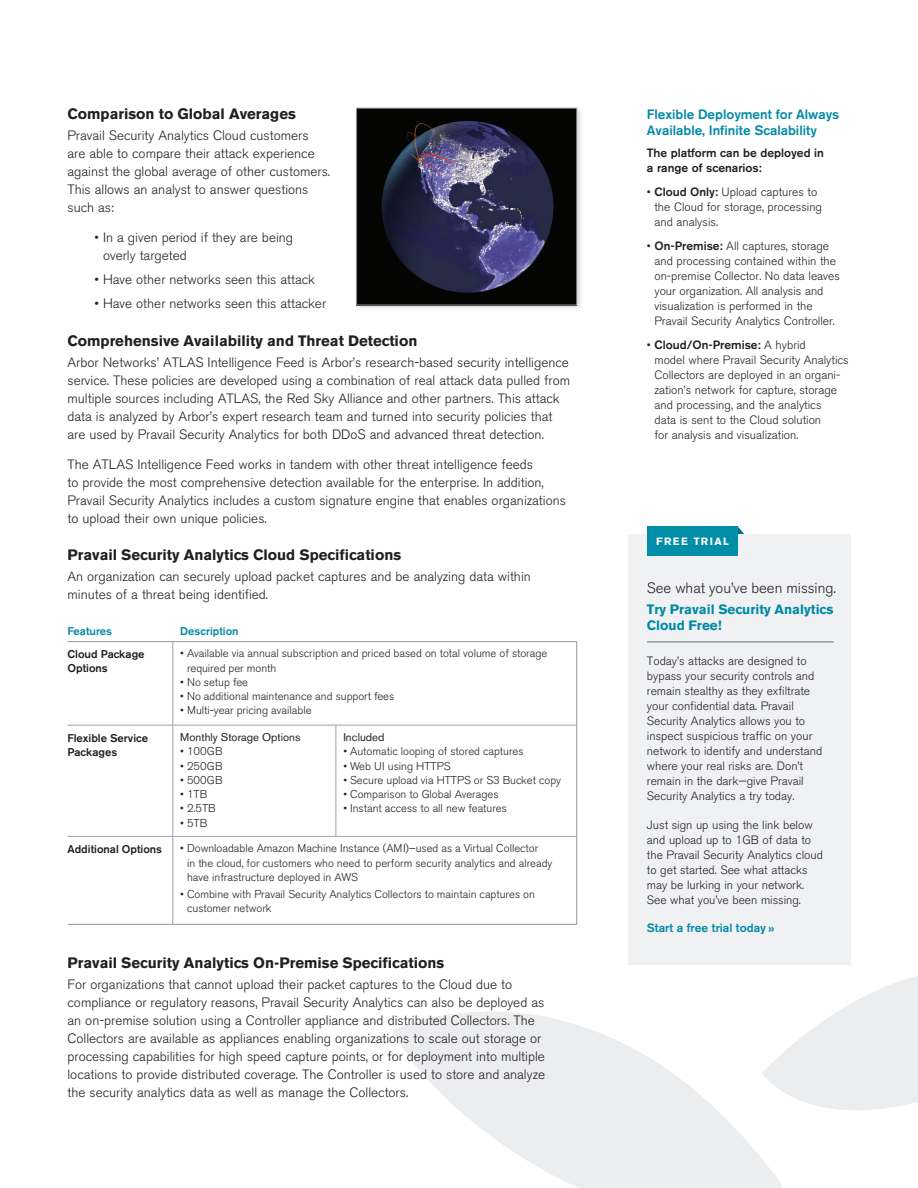
<style>
.page{position:relative;width:918px;height:1188px;background:#fff}
.page>*{position:absolute;margin:0;border:0;box-sizing:border-box;transform-origin:0 0}
.heading_B{font:700 15px "Akzidenz Grotesk BE";color:#231f20}
.heading_B-2{font:300 14.85px "Akzidenz Grotesk BE";color:#231f20}
.body_copy{font:300 13.5px/18px "Akzidenz Grotesk BE";color:#231f20}
.body_copy_bullets{font:300 13.5px/18px "Akzidenz Grotesk BE";color:#231f20}
.Key_Feature{font:500 13.5px/16.5px "Akzidenz Grotesk BE";color:#0089a5}
.heading_B-3{font:700 13.5px/16.5px "Akzidenz Grotesk BE";color:#0089a5}
.sidebar_much_smaller{font:300 12px/15px "Akzidenz Grotesk BE";color:#231f20}
.Key_Feature_Head{font:500 12px/15px "Akzidenz Grotesk BE";color:#231f20}
.sidebar_much_smaller-2{font:500 12px "Akzidenz Grotesk BE";color:#0089a5}
.Table_Copy{font:300 11.25px/14.2px "Akzidenz Grotesk BE";color:#231f20}
.Table_Copy-2{font:500 11.25px/14.2px "Akzidenz Grotesk BE";color:#231f20}
.Table_Copy-3{font:11.25px "Akzidenz Grotesk BE";color:#231f20}
.Table_Copy-4{font:500 11.25px "Akzidenz Grotesk BE";color:#0089a5}
.Arbor_Data_Sheet{font:700 10.5px "Akzidenz Grotesk BE";letter-spacing:.13em;color:#fff}
.s1{font-weight:500}
.s2{font-size:15px}
</style>
<div class="page">
<svg style="left:783px;top:976px;width:135px;height:134px"></svg>
<svg style="left:392px;top:1012px;width:391px;height:176px;fill:#ebedef"></svg>
<svg style="left:777px;top:1184px;width:6px;height:4px"></svg>
<div style="left:353px;top:105px;width:231px;height:207px;background:#231f20;opacity:.17"></div>
<img style="left:358px;top:110px;width:217px;height:193px">
<div style="left:356px;top:108px;width:221px;height:197px;border:1px solid #939598"></div>
<hr style="left:173px;top:642px;width:1px;height:83px;background:#9aa2ad">
<hr style="left:68px;top:725px;width:105px;height:1px;background:#9aa2ad">
<hr style="left:173px;top:725px;width:163px;height:1px;background:#9aa2ad">
<hr style="left:173px;top:725px;width:1px;height:111px;background:#9aa2ad">
<hr style="left:336px;top:725px;width:241px;height:1px;background:#9aa2ad">
<hr style="left:336px;top:725px;width:1px;height:111px;background:#9aa2ad">
<hr style="left:68px;top:836px;width:105px;height:1px;background:#9aa2ad">
<hr style="left:173px;top:836px;width:163px;height:1px;background:#9aa2ad">
<hr style="left:173px;top:837px;width:1px;height:87px;background:#9aa2ad">
<hr style="left:336px;top:836px;width:241px;height:1px;background:#9aa2ad">
<hr style="left:68px;top:641px;width:105px;height:1px;background:#939598">
<hr style="left:173px;top:641px;width:163px;height:1px;background:#939598">
<hr style="left:336px;top:641px;width:241px;height:1px;background:#939598">
<hr style="left:576px;top:642px;width:1px;height:83px;background:#939598">
<hr style="left:576px;top:725px;width:1px;height:111px;background:#939598">
<hr style="left:576px;top:836px;width:1px;height:88px;background:#939598">
<hr style="left:68px;top:924px;width:105px;height:1px;background:#939598">
<hr style="left:173px;top:924px;width:163px;height:1px;background:#939598">
<hr style="left:336px;top:924px;width:241px;height:1px;background:#939598">
<svg style="left:738px;top:527px;width:6px;height:7px"></svg>
<div style="left:628px;top:534px;width:222px;height:431px;background:#eff1f3"></div>
<hr style="left:647px;top:642px;width:187px;height:1px;background:#696b73">
<div style="left:647px;top:526px;width:91px;height:30px;background:#008da8"></div>
<p class="heading_B" style="left:68px;top:105px;width:230px">Comparison to Global Averages</p>
<p class="body_copy" style="left:68px;top:127px;width:264px">Pravail Security Analytics Cloud customers<br>are able to compare their attack experience against the global average of other customers.<br>This allows an analyst to answer questions such as:</p>
<p class="body_copy_bullets" style="left:103px;top:229px;width:192px;text-indent:-9px">• In a given period if they are being overly targeted</p>
<p class="body_copy_bullets" style="left:94px;top:271px;width:222px">• Have other networks seen this attack</p>
<p class="body_copy" style="left:94px;top:295px;width:233px">• Have other networks seen this attacker</p>
<p class="heading_B" style="left:68px;top:332px;width:351px">Comprehensive Availability and Threat Detection</p>
<p class="body_copy" style="left:68px;top:353px;width:504px">Arbor Networks’ ATLAS Intelligence Feed is Arbor’s research-based security intelligence service. These policies are developed using a combination of real attack data pulled from multiple sources including ATLAS, the Red Sky Alliance and other partners. This attack data is analyzed by Arbor’s expert research team and turned into security policies that are used by Pravail Security Analytics for both DDoS and advanced threat detection.</p>
<p class="body_copy" style="left:68px;top:455px;width:500px">The ATLAS Intelligence Feed works in tandem with other threat intelligence feeds<br>to provide the most comprehensive detection available for the enterprise. In addition, Pravail Security Analytics includes a custom signature engine that enables organizations to upload their own unique policies.</p>
<p class="heading_B" style="left:68px;top:546px;width:335px">Pravail Security Analytics Cloud Specifications</p>
<p class="body_copy" style="left:68px;top:568px;width:465px">An organization can securely upload packet captures and be analyzing data within minutes of a threat being identified.</p>
<p class="Table_Copy-4" style="left:68px;top:624px;width:46px">Features</p>
<p class="Table_Copy-4" style="left:180px;top:624px;width:60px">Description</p>
<p class="Table_Copy-2" style="left:68px;top:647px;width:79px">Cloud Package<br>Options</p>
<p class="Table_Copy" style="left:187px;top:647px;width:362px;text-indent:-7px">• Available via annual subscription and priced based on total volume of storage required per month</p>
<p class="Table_Copy" style="left:180px;top:675px;width:69px">• No setup fee</p>
<p class="Table_Copy" style="left:180px;top:689px;width:216px">• No additional maintenance and support fees</p>
<p class="Table_Copy" style="left:180px;top:704px;width:133px">• Multi-year pricing available</p>
<p class="Table_Copy-2" style="left:68px;top:730px;width:82px">Flexible Service<br>Packages</p>
<p class="Table_Copy-3" style="left:180px;top:730px;width:122px">Monthly Storage Options</p>
<p class="Table_Copy-3" style="left:343px;top:730px;width:43px">Included</p>
<p class="Table_Copy" style="left:343px;top:745px;width:182px">• Automatic looping of stored captures</p>
<p class="Table_Copy" style="left:343px;top:759px;width:109px">• Web UI using HTTPS</p>
<p class="Table_Copy" style="left:343px;top:773px;width:219px">• Secure upload via HTTPS or S3 Bucket copy</p>
<p class="Table_Copy" style="left:343px;top:787px;width:157px">• Comparison to Global Averages</p>
<p class="Table_Copy" style="left:343px;top:802px;width:165px">• Instant access to all new features</p>
<p class="Table_Copy" style="left:180px;top:745px;width:44px">• 100GB</p>
<p class="Table_Copy" style="left:180px;top:759px;width:44px">• 250GB</p>
<p class="Table_Copy" style="left:180px;top:773px;width:44px">• 500GB</p>
<p class="Table_Copy" style="left:180px;top:787px;width:28px">• 1TB</p>
<p class="Table_Copy" style="left:180px;top:802px;width:37px">• 2.5TB</p>
<p class="Table_Copy" style="left:180px;top:816px;width:28px">• 5TB</p>
<p class="Table_Copy-2" style="left:68px;top:842px;width:96px">Additional Options</p>
<p class="Table_Copy" style="left:187px;top:841px;width:367px;text-indent:-7px">• Downloadable Amazon Machine Instance (AMI)–used as a Virtual Collector<br>in the cloud, for customers who need to perform security analytics and already have infrastructure deployed in AWS</p>
<p class="Table_Copy" style="left:187px;top:887px;width:349px;text-indent:-7px">• Combine with Pravail Security Analytics Collectors to maintain captures on customer network</p>
<p class="heading_B" style="left:68px;top:955px;width:378px">Pravail Security Analytics On-Premise Specifications</p>
<p class="body_copy" style="left:68px;top:976px;width:479px">For organizations that cannot upload their packet captures to the Cloud due to compliance or regulatory reasons, Pravail Security Analytics can also be deployed as an on-premise solution using a Controller appliance and distributed Collectors. The Collectors are available as appliances enabling organizations to scale out storage or processing capabilities for high speed capture points, or for deployment into multiple locations to provide distributed coverage. The Controller is used to store and analyze the security analytics data as well as manage the Collectors.</p>
<p class="Key_Feature" style="left:647px;top:106px;width:194px">Flexible Deployment for Always<br>Available, Infinite Scalability</p>
<p class="Key_Feature_Head" style="left:647px;top:145px;width:179px">The platform can be deployed in a range of scenarios:</p>
<p class="sidebar_much_smaller" style="left:654px;top:185px;width:169px;text-indent:-8px">• <span class="s1">Cloud Only:</span> Upload captures to the Cloud for storage, processing and analysis.</p>
<p class="sidebar_much_smaller" style="left:654px;top:238px;width:187px;text-indent:-8px">• <span class="s1">On-Premise:</span> All captures, storage and processing contained within the on-premise Collector. No data leaves your organization. All analysis and visualization is performed in the Pravail Security Analytics Controller.</p>
<p class="sidebar_much_smaller" style="left:654px;top:337px;width:196px;text-indent:-8px">• <span class="s1">Cloud/On-Premise:</span> A hybrid<br>model where Pravail Security Analytics Collectors are deployed in an organi&shy;zation’s network for capture, storage and processing, and the analytics<br>data is sent to the Cloud solution<br>for analysis and visualization.</p>
<p class="Arbor_Data_Sheet" style="left:656px;top:535px;width:74px">FREE TRIAL</p>
<p class="heading_B-2" style="left:647px;top:579px;width:191px">See what you’ve been missing.</p>
<p class="heading_B-3" style="left:647px;top:601px;width:188px">Try Pravail Security Analytics<br>Cloud Free!</p>
<p class="sidebar_much_smaller" style="left:647px;top:654px;width:177px">Today’s attacks are designed to bypass your security controls and remain stealthy as they exfiltrate your confidential data. Pravail Security Analytics allows you to inspect suspicious traffic on your network to identify and understand where your real risks are. Don’t remain in the dark—give Pravail Security Analytics a try today.</p>
<p class="sidebar_much_smaller" style="left:647px;top:818px;width:178px">Just sign up using the link below and upload up to 1GB of data to the Pravail Security Analytics cloud to get started. See what attacks may be lurking in your network.<br>See what you’ve been missing.</p>
<p class="sidebar_much_smaller-2" style="left:647px;top:921px;width:129px">Start a free trial today <span class="s2">»</span></p>
</div>
